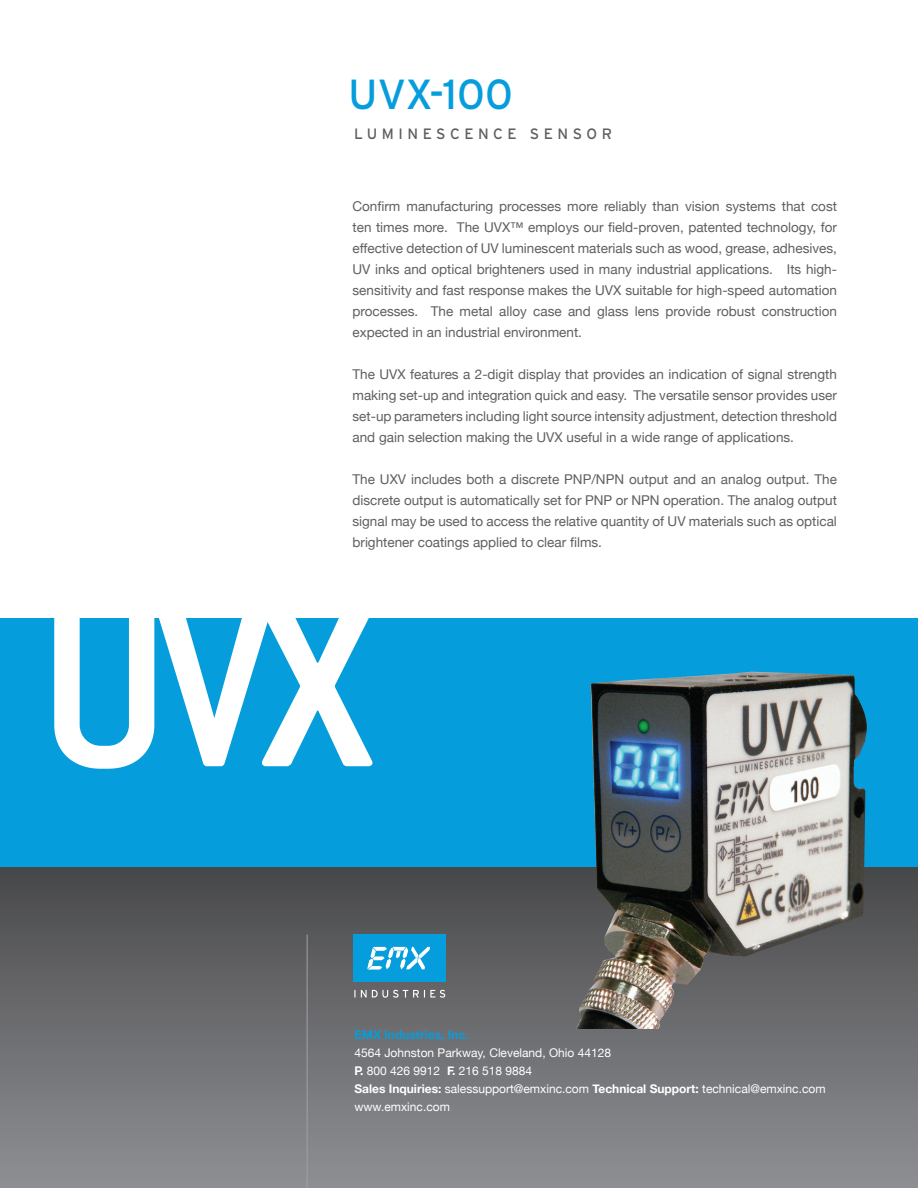
<style>
.page{position:relative;width:918px;height:1188px;background:#fff}
.page>*{position:absolute;margin:0;border:0;box-sizing:border-box;transform-origin:0 0}
.t1{font:500 249px "Conduit ITC";color:#fff}
.t2{font:42px "Interstate";color:#069ddc}
.t3{font:15px "Interstate";letter-spacing:.3em;color:#5f5f62}
.t4{font:13.5px/21px "Helvetica Neue";color:#5f5f62;text-align:justify}
.t5{font:12px/18px "Helvetica Neue";color:#fff}
.t6{font:700 12px "Helvetica Neue";color:#069ddc}
.s1{font-weight:700}
</style>
<div class="page">
<svg style="left:0;top:867px;width:918px;height:321px;background:#6f7073"></svg>
<div style="left:0;top:619px;width:918px;height:248px;background:#069ddc"></div>
<svg style="left:53px;top:618px;width:322px;height:151px"></svg>
<img style="left:576px;top:672px;width:293px;height:357px">
<hr style="left:307px;top:934px;width:1px;height:254px;background:#a0a1a5">
<div style="left:353px;top:934px;width:93px;height:48px;background:#069ddc"></div>
<svg style="left:354px;top:990px;width:91px;height:8px"></svg>
<svg style="left:367px;top:947px;width:63px;height:23px"></svg>
<h2 class="t2" style="left:348px;top:71px;width:166px">UVX-100</h2>
<p class="t3" style="left:354px;top:125px;width:260px">LUMINESCENCE SENSOR</p>
<p class="t4" style="left:352px;top:195px;width:486px">Confirm manufacturing processes more reliably than vision systems that cost ten times more. The UVX™ employs our field-proven, patented technology, for effective detection of UV luminescent materials such as wood, grease, adhesives, UV inks and optical brighteners used in many industrial applications. Its high&shy;sensitivity and fast response makes the UVX suitable for high-speed automation processes. The metal alloy case and glass lens provide robust construction expected in an industrial environment.</p>
<p class="t4" style="left:352px;top:363px;width:486px">The UVX features a 2-digit display that provides an indication of signal strength making set-up and integration quick and easy. The versatile sensor provides user set-up parameters including light source intensity adjustment, detection threshold and gain selection making the UVX useful in a wide range of applications.</p>
<p class="t4" style="left:352px;top:468px;width:486px">The UXV includes both a discrete PNP/NPN output and an analog output. The discrete output is automatically set for PNP or NPN operation. The analog output signal may be used to access the relative quantity of UV materials such as optical brightener coatings applied to clear films.</p>
<h1 class="t1" style="left:41px;top:547px;width:335px">UVX</h1>
<p class="t6" style="left:354px;top:1027px;width:116px">EMX Industries, Inc.</p>
<p class="t5" style="left:354px;top:1044px;width:473px">4564 Johnston Parkway, Cleveland, Ohio 44128<br><span class="s1">P.</span> 800 426 9912 <span class="s1">F.</span> 216 518 9884<br><span class="s1">Sales Inquiries:</span> salessupport@emxinc.com <span class="s1">Technical Support:</span> technical@emxinc.com www.emxinc.com</p>
</div>
